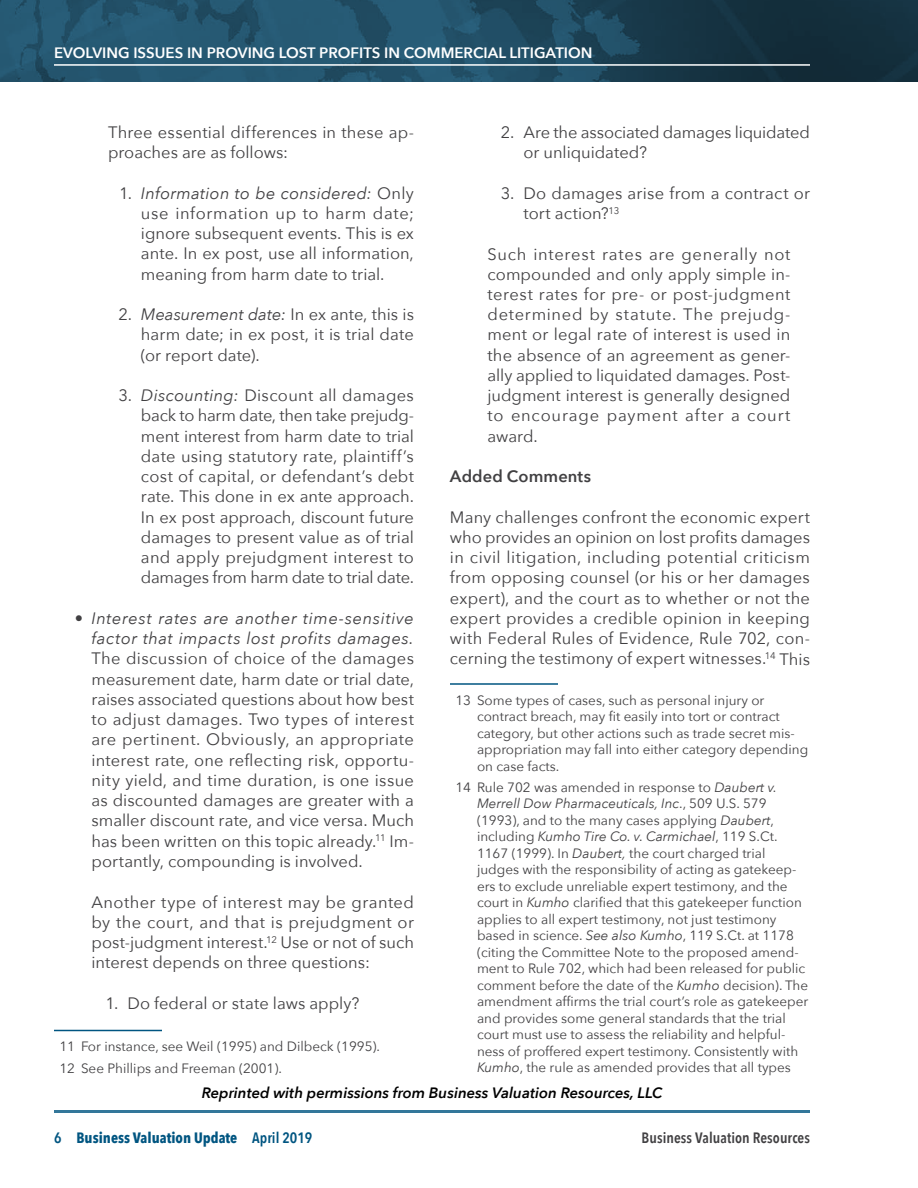
<style>
.page{position:relative;width:918px;height:1188px;background:#fff}
.page>*{position:absolute;margin:0;border:0;box-sizing:border-box;transform-origin:0 0}
.t1{font:16.5px/20.2px "Avenir Next";color:#414042;text-align:justify}
.t2{font:italic 16.5px/20.2px "Avenir Next";letter-spacing:.035em;color:#414042;text-align:right}
.t3{font:600 16.5px "Avenir Next";letter-spacing:.005em;color:#414042}
.t4{font:italic 600 15px "Avenir Next";color:#000}
.t5{font:600 15px "Avenir Next";color:#fff}
.t6{font:700 15px "Avenir Next Condensed";color:#005581}
.t7{font:600 15px "Avenir Next Condensed";letter-spacing:.005em;color:#414042}
.t8{font:13.5px/16.5px "Avenir Next";color:#414042}
.s1{font-style:italic}
.s2{font-style:normal}
.s3{font-weight:600}
</style>
<div class="page">
<svg style="left:0;top:0;width:918px;height:82px;background:#1f495e"></svg>
<hr style="left:54px;top:1110px;width:756px;height:3px;background:#33779a">
<hr style="left:54px;top:64px;width:756px;height:2px;background:#fff">
<hr style="left:54px;top:1030px;width:108px;height:1px;background:#005581">
<hr style="left:450px;top:683px;width:108px;height:2px;background:#005581">
<p class="t5" style="left:54px;top:40px;width:540px">EVOLVING ISSUES I N PROVING LOST PROFITS I N COMMERCIAL LITIGATION</p>
<p class="t1" style="left:108px;top:121px;width:307px">Three essential differences in these ap&shy;proaches are as follows:</p>
<p class="t1" style="left:141px;top:182px;width:274px;text-indent:-22px">1. <span class="s1">Information to be considered:</span> Only use information up to harm date; ignore subsequent events. This is ex ante. In ex post, use all information, meaning from harm date to trial.</p>
<p class="t1" style="left:141px;top:304px;width:275px;text-indent:-23px">2. <span class="s1">Measurement date:</span> In ex ante, this is harm date; in ex post, it is trial date (or report date).</p>
<p class="t1" style="left:141px;top:385px;width:275px;text-indent:-22px">3. <span class="s1">Discounting:</span> Discount all damages back to harm date, then take prejudg&shy;ment interest from harm date to trial date using statutory rate, plaintiff’s cost of capital, or defendant’s debt rate. This done in ex ante approach.<br>In ex post approach, discount future damages to present value as of trial and apply prejudgment interest to damages from harm date to trial date.</p>
<p class="t2" style="left:75px;top:607px;width:340px"><span class="s2">•</span> Interest rates are another time-sensitive factor that impacts lost profits damages.</p>
<p class="t1" style="left:91px;top:648px;width:324px">The discussion of choice of the damages measurement date, harm date or trial date, raises associated questions about how best to adjust damages. Two types of interest are pertinent. Obviously, an appropriate interest rate, one reflecting risk, opportu&shy;nity yield, and time duration, is one issue as discounted damages are greater with a smaller discount rate, and vice versa. Much has been written on this topic already.<sup>11</sup> Im&shy;portantly, compounding is involved.</p>
<p class="t1" style="left:92px;top:891px;width:324px">Another type of interest may be granted by the court, and that is prejudgment or post-judgment interest.<sup>12</sup> Use or not of such interest depends on three questions:</p>
<p class="t1" style="left:106px;top:992px;width:255px">1. Do federal or state laws apply?</p>
<p class="t8" style="left:59px;top:1036px;width:322px;line-height:21px">11 For instance, see Weil (1995) and Dilbeck (1995).<br>12 See Phillips and Freeman (2001).</p>
<p class="t1" style="left:523px;top:121px;width:288px;text-indent:-23px">2. Are the associated damages liquidated or unliquidated?</p>
<p class="t1" style="left:523px;top:182px;width:288px;text-indent:-23px">3. Do damages arise from a contract or tort action?<sup>13</sup></p>
<p class="t1" style="left:487px;top:243px;width:305px">Such interest rates are generally not compounded and only apply simple in&shy;terest rates for pre- or post-judgment determined by statute. The prejudg&shy;ment or legal rate of interest is used in the absence of an agreement as gener&shy;ally applied to liquidated damages. Post&shy;judgment interest is generally designed to encourage payment after a court award.</p>
<p class="t3" style="left:450px;top:462px;width:143px">ADDED COMMENTS</p>
<p class="t1" style="left:450px;top:506px;width:362px">Many challenges confront the economic expert who provides an opinion on lost profits damages in civil litigation, including potential criticism from opposing counsel (or his or her damages expert), and the court as to whether or not the expert provides a credible opinion in keeping with Federal Rules of Evidence, Rule 702, con&shy;cerning the testimony of expert witnesses.<sup>14</sup> This</p>
<p class="t8" style="left:477px;top:691px;width:333px;text-indent:-22px">13 Some types of cases, such as personal injury or contract breach, may fit easily into tort or contract category, but other actions such as trade secret mis&shy;appropriation may fall into either category depending on case facts.</p>
<p class="t8" style="left:477px;top:778px;width:333px;text-indent:-22px">14 Rule 702 was amended in response to <span class="s1">Daubert v.<br>Merrell Dow Pharmaceuticals, Inc</span>., 509 U.S. 579 (1993), and to the many cases applying <span class="s1">Daubert</span>, including <span class="s1">Kumho Tire Co. v. Carmichael</span>, 119 S.Ct.<br>1167 (1999). In <span class="s1">Daubert,</span> the court charged trial judges with the responsibility of acting as gatekeep&shy;ers to exclude unreliable expert testimony, and the court in <span class="s1">Kumho</span> clarified that this gatekeeper function applies to all expert testimony, not just testimony based in science. <span class="s1">See also Kumho</span>, 119 S.Ct. at 1178 (citing the Committee Note to the proposed amend&shy;ment to Rule 702, which had been released for public comment before the date of the <span class="s1">Kumho</span> decision). The amendment affirms the trial court’s role as gatekeeper and provides some general standards that the trial court must use to assess the reliability and helpful&shy;ness of proffered expert testimony. Consistently with <span class="s1">Kumho</span>, the rule as amended provides that all types</p>
<p class="t4" style="left:202px;top:1080px;width:462px">Reprinted with permissions from Business Valuation Resources, LLC</p>
<p class="t6" style="left:54px;top:1129px;width:260px"><span class="s3">6</span> Business Valuation Update <span class="s3">April 2019</span></p>
<p class="t7" style="left:642px;top:1125px;width:170px">Business Valuation Resources</p>
</div>
